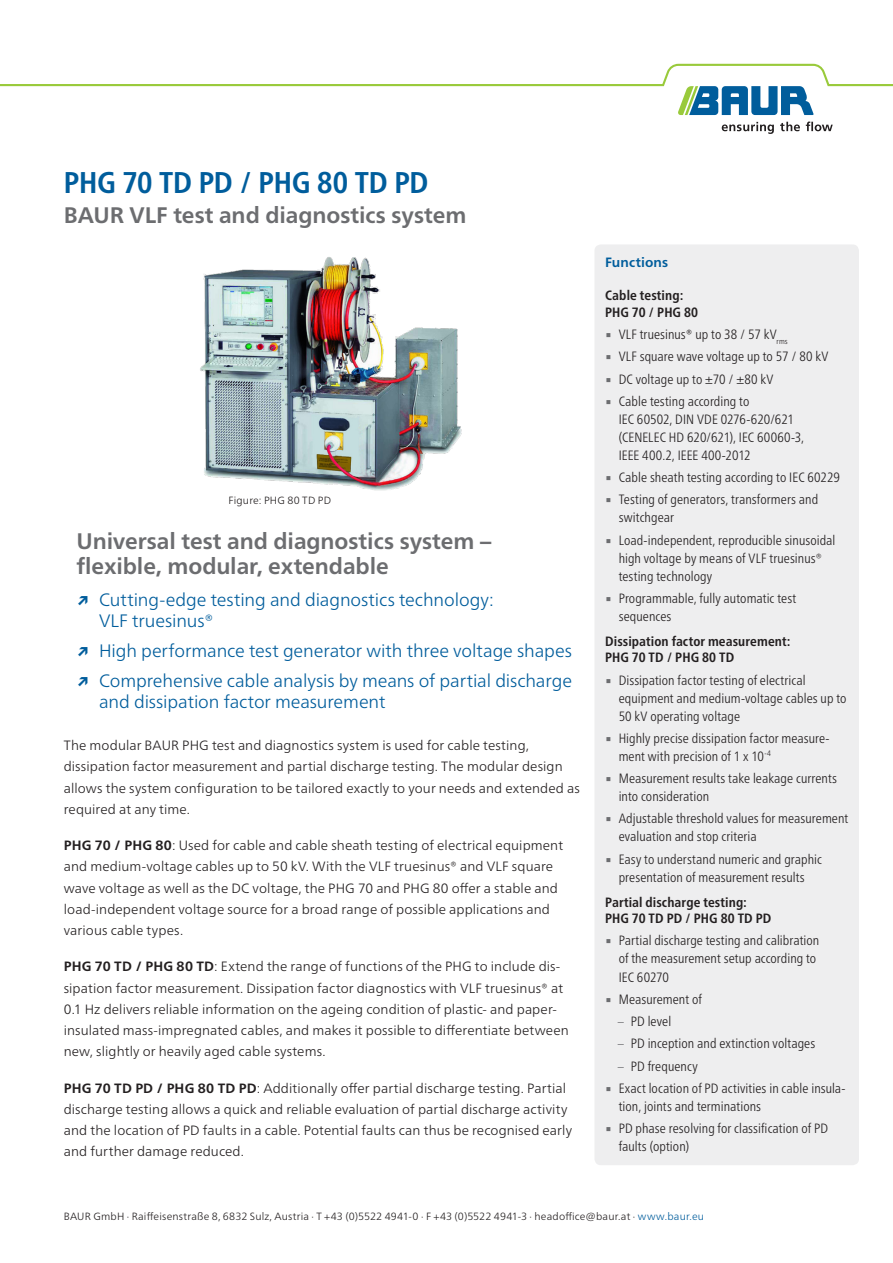
<style>
.page{position:relative;width:893px;height:1263px;background:#fff}
.page>*{position:absolute;margin:0;border:0;box-sizing:border-box;transform-origin:0 0}
.DB_-_Titel_Produktna{font:700 condensed 30px "Frutiger Neue LTW1 G";letter-spacing:-.01em;color:#005d9c}
.DB_-_Aufzählung_USP{font:700 22.5px/25.5px "Frutiger Neue LTW1 G";letter-spacing:-.005em;color:#6c6d70}
.DB_-_Titel_Produktbe{font:700 22.5px "Frutiger Neue LTW1 G";color:#6c6d70}
.t1{font:300 18px/21.3px "Frutiger Neue LTW1 G";letter-spacing:-.005em;color:#005d9c}
.DB___Fließtext{font:300 13.5px/21.3px "Frutiger Neue LTW1 G";letter-spacing:.005em;color:#231f20}
.t2{font:300 condensed 13.5px/18px "Frutiger Neue LTW1 G";letter-spacing:.005em;color:#231f20}
.DB_-_Condensed_Unter{font:700 condensed 13.5px/16.5px "Frutiger Neue LTW1 G";letter-spacing:.01em;color:#231f20}
.DB_-_Condensed_Übers{font:700 13.5px "Frutiger Neue LTW1 G";letter-spacing:.01em;color:#005d9c}
.DB_-_Fußnote{font:300 10.5px "Frutiger Neue LTW1 G";letter-spacing:.015em;color:#231f20}
.s1{font-weight:700}
.s2{font-family:"Lucida Sans Unicode";font-weight:400;font-stretch:normal;color:#6c6d70}
.s3{font-weight:400}
.s4{color:#6c6d70}
.s5{color:#005d9c}
</style>
<div class="page">
<svg style="left:722px;top:122px;width:52px;height:12px"></svg>
<svg style="left:780px;top:122px;width:20px;height:9px"></svg>
<svg style="left:806px;top:122px;width:27px;height:9px"></svg>
<svg style="left:0;top:64px;width:893px;height:51px"></svg>
<div style="left:594px;top:244px;width:265px;height:921px;background:#eeeeef;border-radius:6px"></div>
<img style="left:200px;top:257px;width:262px;height:234px">
<p class="DB_-_Titel_Produktna" style="left:64px;top:160px;width:366px">PHG 70 TD PD / PHG 80 TD PD</p>
<p class="DB_-_Titel_Produktbe" style="left:64px;top:199px;width:404px">BAUR VLF test and diagnostics system</p>
<p class="DB_-_Fußnote" style="left:228px;top:493px;width:104px">Figure: PHG 80 TD PD</p>
<p class="DB_-_Aufzählung_USP" style="left:77px;top:526px;width:416px">Universal test and diagnostics system – flexible, modular, extendable</p>
<p class="t1" style="left:99px;top:588px;width:396px;text-indent:-22px"><span class="s1">↗</span> Cutting-edge testing and diagnostics technology:<br>VLF truesinus®</p>
<p class="t1" style="left:77px;top:639px;width:497px"><span class="s1">↗</span> High performance test generator with three voltage shapes</p>
<p class="t1" style="left:99px;top:669px;width:474px;text-indent:-22px"><span class="s1">↗</span> Comprehensive cable analysis by means of partial discharge and dissipation factor measurement</p>
<p class="DB___Fließtext" style="left:64px;top:734px;width:518px">The modular BAUR PHG test and diagnostics system is used for cable testing, dissipation factor measurement and partial discharge testing. The modular design allows the system configuration to be tailored exactly to your needs and extended as required at any time.</p>
<p class="DB___Fließtext" style="left:64px;top:834px;width:501px"><span class="s1">PHG 70 / PHG 80</span>: Used for cable and cable sheath testing of electrical equipment and medium-voltage cables up to 50 kV. With the VLF truesinus® and VLF square wave voltage as well as the DC voltage, the PHG 70 and PHG 80 offer a stable and load-independent voltage source for a broad range of possible applications and various cable types.</p>
<p class="DB___Fließtext" style="left:64px;top:955px;width:506px"><span class="s1">PHG 70 TD / PHG 80 TD</span>: Extend the range of functions of the PHG to include dis&shy;sipation factor measurement. Dissipation factor diagnostics with VLF truesinus® at 0.1 Hz delivers reliable information on the ageing condition of plastic- and paper&shy;insulated mass-impregnated cables, and makes it possible to differentiate between new, slightly or heavily aged cable systems.</p>
<p class="DB___Fließtext" style="left:64px;top:1076px;width:510px"><span class="s1">PHG 70 TD PD / PHG 80 TD PD</span>: Additionally offer partial discharge testing. Partial discharge testing allows a quick and reliable evaluation of partial discharge activity and the location of PD faults in a cable. Potential faults can thus be recognised early and further damage reduced.</p>
<p class="DB_-_Condensed_Übers" style="left:605px;top:252px;width:65px">Functions</p>
<p class="DB_-_Condensed_Unter" style="left:605px;top:286px;width:95px">Cable testing:<br>PHG 70 / PHG 80</p>
<p class="t2" style="left:605px;top:324px;width:184px"><span class="s2">▪</span> VLF truesinus<span class="s3">®</span> up to 38 / 57 kV<sub>rms</sub></p>
<p class="t2" style="left:605px;top:347px;width:225px"><span class="s2">▪</span> VLF square wave voltage up to 57 / 80 kV</p>
<p class="t2" style="left:605px;top:369px;width:170px"><span class="s2">▪</span> DC voltage up to ±70 / ±80 kV</p>
<p class="t2" style="left:619px;top:391px;width:187px;text-indent:-14px"><span class="s2">▪</span> Cable testing according to<br>IEC 60502, DIN VDE 0276-620/621 (CENELEC HD 620/621), IEC 60060-3,<br>IEEE 400.2, IEEE 400-2012</p>
<p class="t2" style="left:605px;top:467px;width:236px"><span class="s2">▪</span> Cable sheath testing according to IEC 60229</p>
<p class="t2" style="left:619px;top:490px;width:201px;text-indent:-14px"><span class="s2">▪</span> Testing of generators, transformers and switchgear</p>
<p class="t2" style="left:619px;top:530px;width:218px;text-indent:-14px"><span class="s2">▪</span> Load-independent, reproducible sinusoidal high voltage by means of VLF truesinus® testing technology</p>
<p class="t2" style="left:619px;top:588px;width:179px;text-indent:-14px"><span class="s2">▪</span> Programmable, fully automatic test sequences</p>
<p class="DB_-_Condensed_Unter" style="left:605px;top:632px;width:187px">Dissipation factor measurement:<br>PHG 70 TD / PHG 80 TD</p>
<p class="t2" style="left:619px;top:670px;width:229px;text-indent:-14px"><span class="s2">▪</span> Dissipation factor testing of electrical equipment and medium-voltage cables up to<br>50 kV operating voltage</p>
<p class="t2" style="left:619px;top:728px;width:212px;text-indent:-14px"><span class="s2">▪</span> Highly precise dissipation factor measure&shy;ment with precision of 1 x 10<sup>-4</sup></p>
<p class="t2" style="left:619px;top:768px;width:220px;text-indent:-14px"><span class="s2">▪</span> Measurement results take leakage currents into consideration</p>
<p class="t2" style="left:619px;top:809px;width:231px;text-indent:-14px"><span class="s2">▪</span> Adjustable threshold values for measurement evaluation and stop criteria</p>
<p class="t2" style="left:605px;top:849px;width:218px;text-align:center"><span class="s2">▪</span> Easy to understand numeric and graphic presentation of measurement results</p>
<p class="DB_-_Condensed_Unter" style="left:605px;top:892px;width:168px">Partial discharge testing:<br>PHG 70 TD PD / PHG 80 TD PD</p>
<p class="t2" style="left:619px;top:931px;width:202px;text-indent:-14px"><span class="s2">▪</span> Partial discharge testing and calibration of the measurement setup according to<br>IEC 60270</p>
<p class="t2" style="left:605px;top:989px;width:98px"><span class="s2">▪</span> Measurement of</p>
<p class="t2" style="left:618px;top:1011px;width:55px"><span class="s4">–</span> PD level</p>
<p class="t2" style="left:618px;top:1033px;width:199px"><span class="s4">–</span> PD inception and extinction voltages</p>
<p class="t2" style="left:618px;top:1056px;width:81px"><span class="s4">–</span> PD frequency</p>
<p class="t2" style="left:619px;top:1078px;width:228px;text-indent:-14px"><span class="s2">▪</span> Exact location of PD activities in cable insula&shy;tion, joints and terminations</p>
<p class="t2" style="left:619px;top:1118px;width:211px;text-indent:-14px"><span class="s2">▪</span> PD phase resolving for classification of PD faults (option)</p>
<p class="DB_-_Fußnote" style="left:64px;top:1208px;width:642px">BAUR GmbH · Raiffeisenstraße 8, 6832 Sulz, Austria · T +43 (0)5522 4941-0 · F +43 (0)5522 4941-3 · headoffice@baur.at · <span class="s5">www.baur.eu</span></p>
</div>
